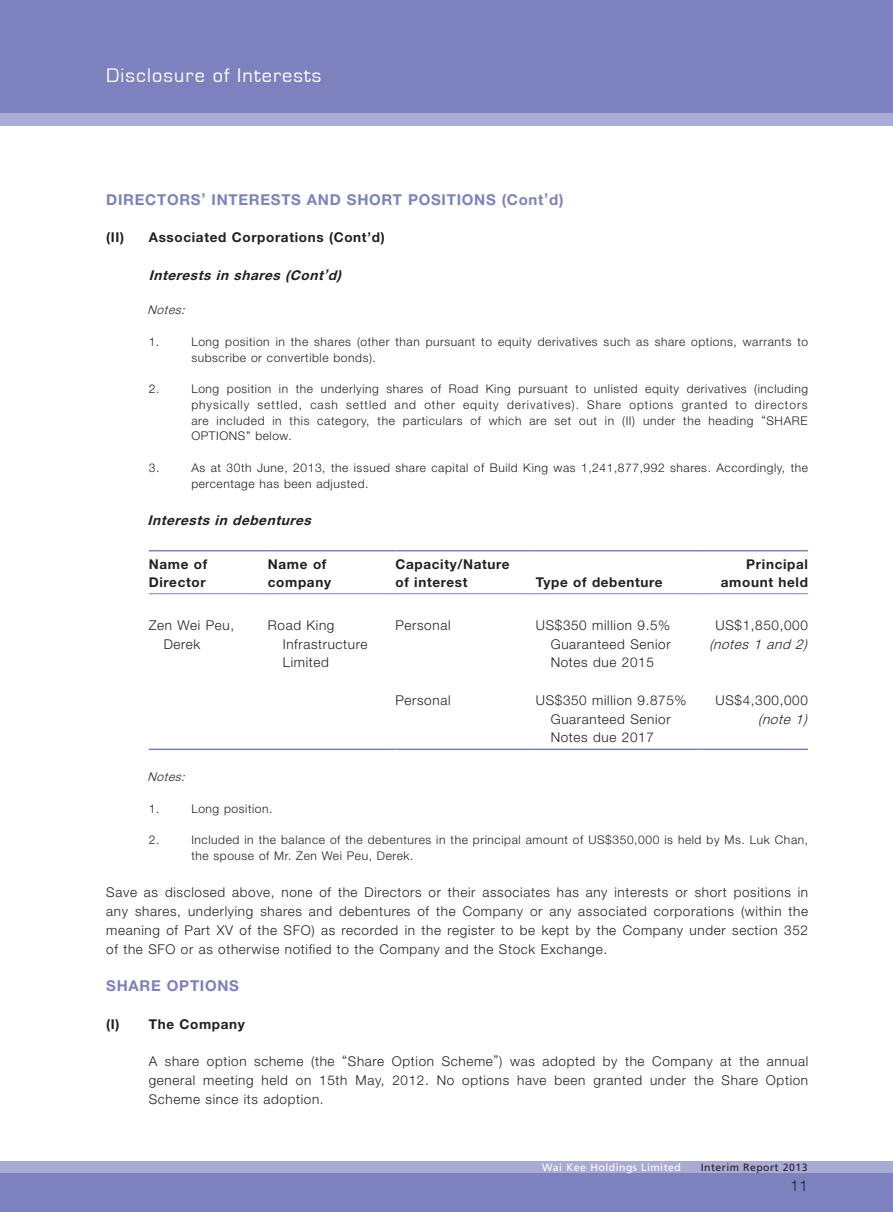
<style>
.page{position:relative;width:893px;height:1212px;background:#fff}
.page>*{position:absolute;margin:0;border:0;box-sizing:border-box;transform-origin:0 0}
.t1{font:20.25px "Eurostile";letter-spacing:.055em;color:#fff}
.Heading_1{font:700 15px "Helvetica Neue LT Std";letter-spacing:.05em;color:#7d81be}
.t2{font:300 15px "Helvetica Neue LT Std";color:#231f20}
.Body_Text{font:300 13.5px/18.8px "Helvetica Neue LT Std";letter-spacing:.05em;color:#231f20}
.Body_Text-2{font:700 13.5px/18.8px "Helvetica Neue LT Std";letter-spacing:.05em;color:#231f20}
.Heading_2{font:700 13.5px "Helvetica Neue LT Std";letter-spacing:.05em;color:#231f20}
.Heading_3{font:italic 700 13.5px "Helvetica Neue LT Std";color:#231f20}
.Body_Text-3{font:italic 300 13.5px "Helvetica Neue LT Std";color:#231f20}
.Notes{font:300 12px/15.8px "Helvetica Neue LT Std";letter-spacing:.05em;color:#231f20}
.Notes-2{font:italic 300 12px "Helvetica Neue LT Std";color:#231f20}
.t3{font:10.5px "Frutiger LT Std";letter-spacing:.05em;color:#fff}
.t4{font:10.5px "Frutiger LT Std";letter-spacing:.045em;color:#231f20}
</style>
<div class="page">
<div style="left:0;top:1161px;width:893px;height:13px;background:#aaabd4"></div>
<div style="left:0;top:1174px;width:893px;height:38px;background:#7d81be"></div>
<div style="left:0;top:0;width:893px;height:125px;background:#aaabd4"></div>
<div style="left:0;top:0;width:893px;height:113px;background:#7d81be"></div>
<hr style="left:149px;top:550px;width:119px;height:1px;background:#7d81be">
<hr style="left:268px;top:550px;width:127px;height:1px;background:#7d81be">
<hr style="left:395px;top:550px;width:141px;height:1px;background:#7d81be">
<hr style="left:536px;top:550px;width:166px;height:1px;background:#7d81be">
<hr style="left:702px;top:550px;width:106px;height:1px;background:#7d81be">
<hr style="left:149px;top:593px;width:119px;height:1px;background:#7d81be">
<hr style="left:268px;top:593px;width:127px;height:1px;background:#7d81be">
<hr style="left:395px;top:593px;width:141px;height:1px;background:#7d81be">
<hr style="left:536px;top:593px;width:166px;height:1px;background:#7d81be">
<hr style="left:702px;top:593px;width:106px;height:1px;background:#7d81be">
<hr style="left:149px;top:748px;width:119px;height:2px;background:#7d81be">
<hr style="left:268px;top:748px;width:127px;height:2px;background:#7d81be">
<hr style="left:395px;top:748px;width:141px;height:2px;background:#7d81be">
<hr style="left:536px;top:748px;width:166px;height:2px;background:#7d81be">
<hr style="left:702px;top:748px;width:106px;height:2px;background:#7d81be">
<h1 class="t1" style="left:106px;top:65px;width:217px">Disclosure of Interests</h1>
<p class="Heading_1" style="left:106px;top:190px;width:459px">DIRECTORS’ INTERESTS AND SHORT POSITIONS (Cont’d)</p>
<p class="Heading_2" style="left:106px;top:229px;width:280px">(II) Associated Corporations (Cont’d)</p>
<p class="Heading_3" style="left:149px;top:267px;width:198px">Interests in shares (Cont’d)</p>
<p class="Notes-2" style="left:148px;top:303px;width:42px">Notes:</p>
<p class="Notes" style="left:149px;top:333px;width:12px">1.</p>
<p class="Notes" style="left:191px;top:333px;width:618px">Long position in the shares (other than pursuant to equity derivatives such as share options, warrants to subscribe or convertible bonds).</p>
<p class="Notes" style="left:149px;top:381px;width:12px">2.</p>
<p class="Notes" style="left:191px;top:381px;width:618px;text-align:justify">Long position in the underlying shares of Road King pursuant to unlisted equity derivatives (including physically settled, cash settled and other equity derivatives). Share options granted to directors are included in this category, the particulars of which are set out in (II) under the heading “SHARE OPTIONS” below.</p>
<p class="Notes" style="left:149px;top:459px;width:12px">3.</p>
<p class="Notes" style="left:191px;top:459px;width:618px">As at 30th June, 2013, the issued share capital of Build King was 1,241,877,992 shares. Accordingly, the percentage has been adjusted.</p>
<p class="Heading_3" style="left:147px;top:512px;width:169px">Interests in debentures</p>
<p class="Body_Text-2" style="left:149px;top:554px;width:60px">Name of<br>Director</p>
<p class="Body_Text-2" style="left:268px;top:554px;width:60px">Name of</p>
<p class="Body_Text-2" style="left:395px;top:554px;width:116px">Capacity/Nature</p>
<p class="Body_Text-2" style="left:395px;top:573px;width:74px">of interest</p>
<p class="Body_Text-2" style="left:536px;top:573px;width:128px">Type of debenture</p>
<p class="Body_Text-2" style="left:746px;top:554px;width:63px">Principal</p>
<p class="Body_Text-2" style="left:721px;top:573px;width:89px">amount held</p>
<p class="Body_Text-2" style="left:268px;top:573px;width:65px">company</p>
<p class="Body_Text" style="left:164px;top:615px;width:72px;text-indent:-15px">Zen Wei Peu,<br>Derek</p>
<p class="Body_Text" style="left:283px;top:615px;width:86px;text-indent:-15px">Road King<br>Infrastructure<br>Limited</p>
<p class="Body_Text" style="left:395px;top:615px;width:57px">Personal</p>
<p class="Body_Text" style="left:551px;top:615px;width:122px;text-align:justify;text-indent:-15px">US$350 million 9.5% Guaranteed Senior Notes due 2015</p>
<p class="Body_Text" style="left:715px;top:615px;width:94px">US$1,850,000</p>
<p class="Body_Text-3" style="left:709px;top:635px;width:103px">(notes 1 and 2)</p>
<p class="Body_Text" style="left:395px;top:690px;width:57px">Personal</p>
<p class="Body_Text" style="left:551px;top:690px;width:137px;text-indent:-15px">US$350 million 9.875%<br>Guaranteed Senior<br>Notes due 2017</p>
<p class="Body_Text" style="left:715px;top:690px;width:94px">US$4,300,000</p>
<p class="Body_Text-3" style="left:758px;top:710px;width:54px">(note 1)</p>
<p class="Notes-2" style="left:148px;top:769px;width:42px">Notes:</p>
<p class="Notes" style="left:149px;top:800px;width:12px">1.</p>
<p class="Notes" style="left:191px;top:800px;width:83px">Long position.</p>
<p class="Notes" style="left:149px;top:832px;width:12px">2.</p>
<p class="Notes" style="left:191px;top:832px;width:618px">Included in the balance of the debentures in the principal amount of US$350,000 is held by Ms. Luk Chan, the spouse of Mr. Zen Wei Peu, Derek.</p>
<p class="Body_Text" style="left:106px;top:883px;width:703px;text-align:justify">Save as disclosed above, none of the Directors or their associates has any interests or short positions in any shares, underlying shares and debentures of the Company or any associated corporations (within the meaning of Part XV of the SFO) as recorded in the register to be kept by the Company under section 352 of the SFO or as otherwise notified to the Company and the Stock Exchange.</p>
<p class="Heading_1" style="left:106px;top:976px;width:134px">SHARE OPTIONS</p>
<p class="Heading_2" style="left:106px;top:1015px;width:140px">(I) The Company</p>
<p class="Body_Text" style="left:149px;top:1052px;width:661px;text-align:justify">A share option scheme (the “Share Option Scheme”) was adopted by the Company at the annual general meeting held on 15th May, 2012. No options have been granted under the Share Option Scheme since its adoption.</p>
<p class="t3" style="left:542px;top:1161px;width:140px">Wai Kee Holdings Limited</p>
<p class="t4" style="left:701px;top:1161px;width:108px">Interim Report 2013</p>
<p class="t2" style="left:790px;top:1176px;width:19px">11</p>
</div>
